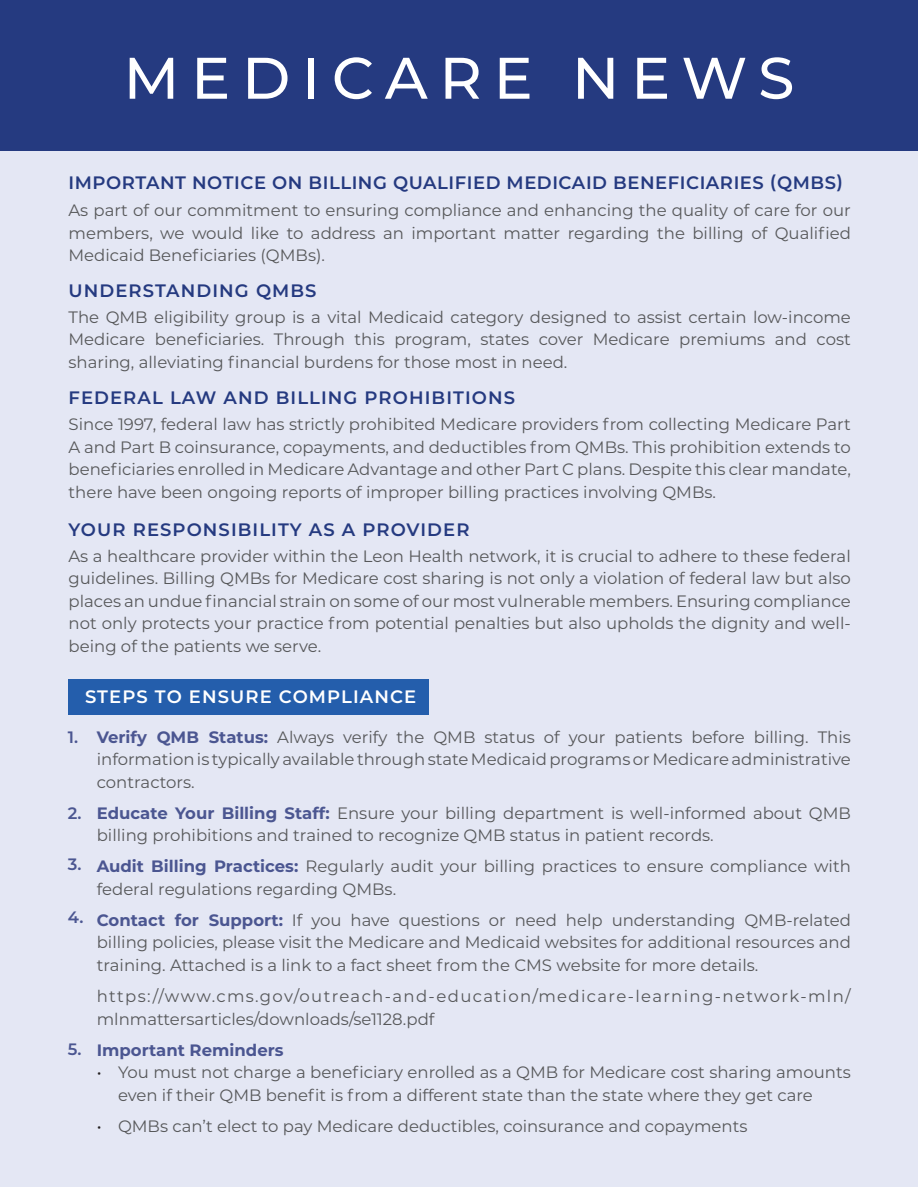
<style>
.page{position:relative;width:918px;height:1188px;background:#fff}
.page>*{position:absolute;margin:0;border:0;box-sizing:border-box;transform-origin:0 0}
.t1{font:500 58.5px "Montserrat";letter-spacing:.2em;color:#fff}
.t2{font:600 18px "Montserrat";letter-spacing:.05em;color:#253a80}
.t3{font:600 18px "Montserrat";letter-spacing:.03em;color:#253a80}
.t4{font:600 18px "Montserrat";letter-spacing:.06em;color:#fff}
.t5{font:16.5px/22.5px "Montserrat";color:#57585a;text-align:justify}
.t6{font:16.5px/22.5px "Montserrat";letter-spacing:.075em;color:#57585a}
.t7{font:700 16.5px "Montserrat";color:#4b5691}
.t8{font:600 16.5px "Montserrat";color:#4b5691}
.s1{font-weight:700;color:#4b5691}
.s2{color:#231f20}
</style>
<div class="page">
<div style="left:0;top:0;width:918px;height:151px;background:#253a80"></div>
<div style="left:1px;top:151px;width:917px;height:1036px;background:#e4e7f4"></div>
<div style="left:69px;top:679px;width:360px;height:35px;background:#245eac"></div>
<h2 class="t1" style="left:124px;top:37px;width:672px">MEDICARE NEWS</h2>
<h3 class="t3" style="left:69px;top:170px;width:776px">IMPORTANT NOTICE ON BILLING QUALIFIED MEDICAID BENEFICIARIES (QMBS)</h3>
<p class="t5" style="left:69px;top:199px;width:784px">As part of our commitment to ensuring compliance and enhancing the quality of care for our members, we would like to address an important matter regarding the billing of Qualified Medicaid Beneficiaries (QMBs).</p>
<h3 class="t2" style="left:69px;top:277px;width:250px">UNDERSTANDING QMBS</h3>
<p class="t5" style="left:69px;top:305px;width:784px">The QMB eligibility group is a vital Medicaid category designed to assist certain low-income Medicare beneficiaries. Through this program, states cover Medicare premiums and cost sharing, alleviating financial burdens for those most in need.</p>
<h3 class="t2" style="left:69px;top:385px;width:448px">FEDERAL LAW AND BILLING PROHIBITIONS</h3>
<p class="t5" style="left:69px;top:413px;width:784px">Since 1997, federal law has strictly prohibited Medicare providers from collecting Medicare Part A and Part B coinsurance, copayments, and deductibles from QMBs. This prohibition extends to beneficiaries enrolled in Medicare Advantage and other Part C plans. Despite this clear mandate, there have been ongoing reports of improper billing practices involving QMBs.</p>
<h3 class="t2" style="left:69px;top:516px;width:403px">YOUR RESPONSIBILITY AS A PROVIDER</h3>
<p class="t5" style="left:69px;top:544px;width:784px">As a healthcare provider within the Leon Health network, it is crucial to adhere to these federal guidelines. Billing QMBs for Medicare cost sharing is not only a violation of federal law but also places an undue financial strain on some of our most vulnerable members. Ensuring compliance not only protects your practice from potential penalties but also upholds the dignity and well&shy;being of the patients we serve.</p>
<h3 class="t4" style="left:85px;top:684px;width:333px">STEPS TO ENSURE COMPLIANCE</h3>
<p class="t8" style="left:68px;top:725px;width:12px">1.</p>
<p class="t8" style="left:68px;top:802px;width:15px">2.</p>
<p class="t8" style="left:68px;top:853px;width:15px">3.</p>
<p class="t8" style="left:68px;top:905px;width:17px">4.</p>
<h4 class="t8" style="left:68px;top:1037px;width:15px">5.</h4>
<p class="t5" style="left:97px;top:725px;width:756px"><span class="s1">Verify QMB Status:</span> Always verify the QMB status of your patients before billing. This information is typically available through state Medicaid programs or Medicare administrative contractors.</p>
<p class="t5" style="left:97px;top:801px;width:756px"><span class="s1">Educate Your Billing Staff:</span> Ensure your billing department is well-informed about QMB billing prohibitions and trained to recognize QMB status in patient records.</p>
<p class="t5" style="left:97px;top:855px;width:756px"><span class="s1">Audit Billing Practices:</span> Regularly audit your billing practices to ensure compliance with federal regulations regarding QMBs.</p>
<p class="t5" style="left:97px;top:908px;width:756px"><span class="s1">Contact for Support:</span> If you have questions or need help understanding QMB-related billing policies, please visit the Medicare and Medicaid websites for additional resources and training. Attached is a link to a fact sheet from the CMS website for more details.</p>
<p class="t6" style="left:97px;top:984px;width:755px">https://www.cms.gov/outreach-and-education/medicare-learning-network-mln/ mlnmattersarticles/downloads/se1128.pdf</p>
<h4 class="t7" style="left:97px;top:1038px;width:188px">Important Reminders</h4>
<p class="t5" style="left:118px;top:1060px;width:734px;text-indent:-21px"><span class="s2">•</span> You must not charge a beneficiary enrolled as a QMB for Medicare cost sharing amounts even if their QMB benefit is from a different state than the state where they get care</p>
<p class="t5" style="left:97px;top:1114px;width:652px"><span class="s2">•</span> QMBs can’t elect to pay Medicare deductibles, coinsurance and copayments</p>
</div>
